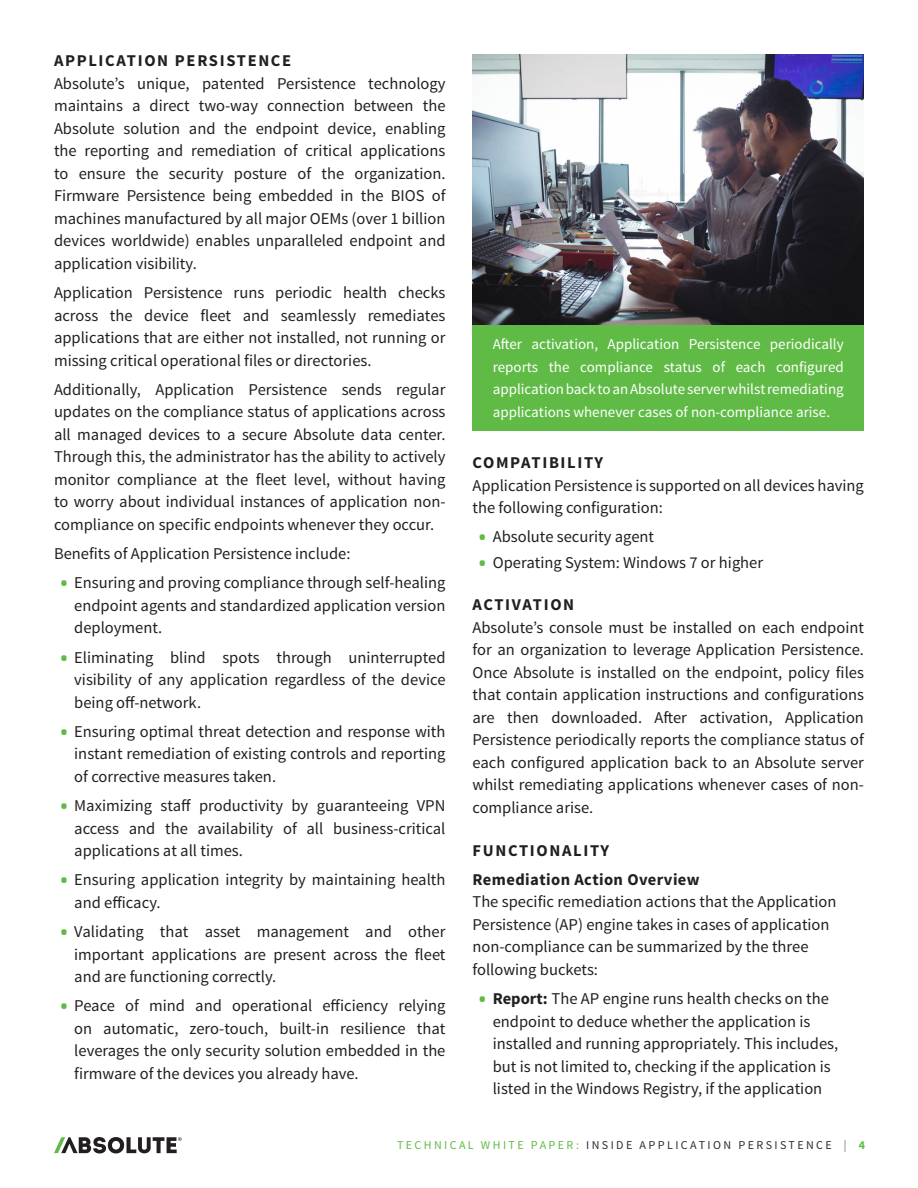
<style>
.page{position:relative;width:918px;height:1188px;background:#fff}
.page>*{position:absolute;margin:0;border:0;box-sizing:border-box;transform-origin:0 0}
.t1{font:16.5px/22.5px "Source Sans Pro";color:#231f20;text-align:justify}
.t2{font:700 16.5px "Source Sans Pro";letter-spacing:.1em;color:#231f20}
.t3{font:700 16.5px "Source Sans Pro";letter-spacing:.025em;color:#231f20}
.t4{font:15px/22.5px "Source Sans Pro";color:#fff;text-align:justify}
.t5{font:12px "Source Sans Pro";letter-spacing:.2em;color:#312f30}
.s1{font-family:"Breuer Text";font-weight:500;font-size:15px;color:#60bb46}
.s2{font-weight:700}
.s3{color:#60bb46}
.s4{font-weight:300}
.s5{font-weight:700;color:#60bb46}
</style>
<div class="page">
<svg style="left:54px;top:1137px;width:127px;height:17px"></svg>
<div style="left:472px;top:325px;width:392px;height:106px;background:#60bb46"></div>
<img style="left:472px;top:54px;width:392px;height:271px">
<p class="t2" style="left:54px;top:50px;width:239px">APPLICATION PERSISTENCE</p>
<p class="t1" style="left:54px;top:72px;width:393px">Absolute’s unique, patented Persistence technology maintains a direct two-way connection between the Absolute solution and the endpoint device, enabling the reporting and remediation of critical applications to ensure the security posture of the organization.<br>Firmware Persistence being embedded in the BIOS of machines manufactured by all major OEMs (over 1 billion devices worldwide) enables unparalleled endpoint and application visibility.</p>
<p class="t1" style="left:54px;top:282px;width:393px">Application Persistence runs periodic health checks across the device fleet and seamlessly remediates applications that are either not installed, not running or missing critical operational files or directories.</p>
<p class="t1" style="left:54px;top:378px;width:393px">Additionally, Application Persistence sends regular updates on the compliance status of applications across all managed devices to a secure Absolute data center.<br>Through this, the administrator has the ability to actively monitor compliance at the fleet level, without having to worry about individual instances of application non&shy;compliance on specific endpoints whenever they occur.</p>
<p class="t1" style="left:54px;top:543px;width:298px">Benefits of Application Persistence include:</p>
<p class="t1" style="left:74px;top:572px;width:373px;text-indent:-14px"><span class="s1">•</span> Ensuring and proving compliance through self-healing endpoint agents and standardized application version deployment.</p>
<p class="t1" style="left:74px;top:646px;width:373px;text-indent:-14px"><span class="s1">•</span> Eliminating blind spots through uninterrupted visibility of any application regardless of the device being off-network.</p>
<p class="t1" style="left:74px;top:720px;width:373px;text-indent:-14px"><span class="s1">•</span> Ensuring optimal threat detection and response with instant remediation of existing controls and reporting of corrective measures taken.</p>
<p class="t1" style="left:74px;top:795px;width:373px;text-indent:-14px"><span class="s1">•</span> Maximizing staff productivity by guaranteeing VPN access and the availability of all business-critical applications at all times.</p>
<p class="t1" style="left:74px;top:869px;width:373px;text-indent:-14px"><span class="s1">•</span> Ensuring application integrity by maintaining health and efficacy.</p>
<p class="t1" style="left:74px;top:921px;width:373px;text-indent:-14px"><span class="s1">•</span> Validating that asset management and other important applications are present across the fleet and are functioning correctly.</p>
<p class="t1" style="left:74px;top:995px;width:373px;text-indent:-14px"><span class="s1">•</span> Peace of mind and operational efficiency relying on automatic, zero-touch, built-in resilience that leverages the only security solution embedded in the firmware of the devices you already have.</p>
<p class="t4" style="left:493px;top:333px;width:353px">After activation, Application Persistence periodically reports the compliance status of each configured application back to an Absolute server whilst remediating applications whenever cases of non-compliance arise.</p>
<p class="t2" style="left:472px;top:452px;width:132px">COMPATIBILITY</p>
<p class="t1" style="left:472px;top:474px;width:393px">Application Persistence is supported on all devices having the following configuration:</p>
<p class="t1" style="left:479px;top:526px;width:176px"><span class="s1">•</span> Absolute security agent</p>
<p class="t1" style="left:479px;top:551px;width:285px"><span class="s1">•</span> Operating System: Windows 7 or higher</p>
<p class="t2" style="left:472px;top:594px;width:103px">ACTIVATION</p>
<p class="t1" style="left:472px;top:616px;width:393px">Absolute’s console must be installed on each endpoint for an organization to leverage Application Persistence.<br>Once Absolute is installed on the endpoint, policy files that contain application instructions and configurations are then downloaded. After activation, Application Persistence periodically reports the compliance status of each configured application back to an Absolute server whilst remediating applications whenever cases of non&shy;compliance arise.</p>
<p class="t2" style="left:472px;top:840px;width:138px">FUNCTIONALITY</p>
<p class="t3" style="left:472px;top:869px;width:229px">Remediation Action Overview</p>
<p class="t1" style="left:472px;top:891px;width:365px;text-align:left">The specific remediation actions that the Application Persistence (AP) engine takes in cases of application non-compliance can be summarized by the three following buckets:</p>
<p class="t1" style="left:493px;top:988px;width:347px;text-align:left;text-indent:-14px"><span class="s1">•</span> <span class="s2">Report:</span> The AP engine runs health checks on the endpoint to deduce whether the application is installed and running appropriately. This includes, but is not limited to, checking if the application is listed in the Windows Registry, if the application</p>
<p class="t5" style="left:397px;top:1138px;width:470px"><span class="s3">TECHNICAL WHITE PAPER:</span> INSIDE APPLICATION PERSISTENCE <span class="s4">|</span> <span class="s5">4</span></p>
</div>
